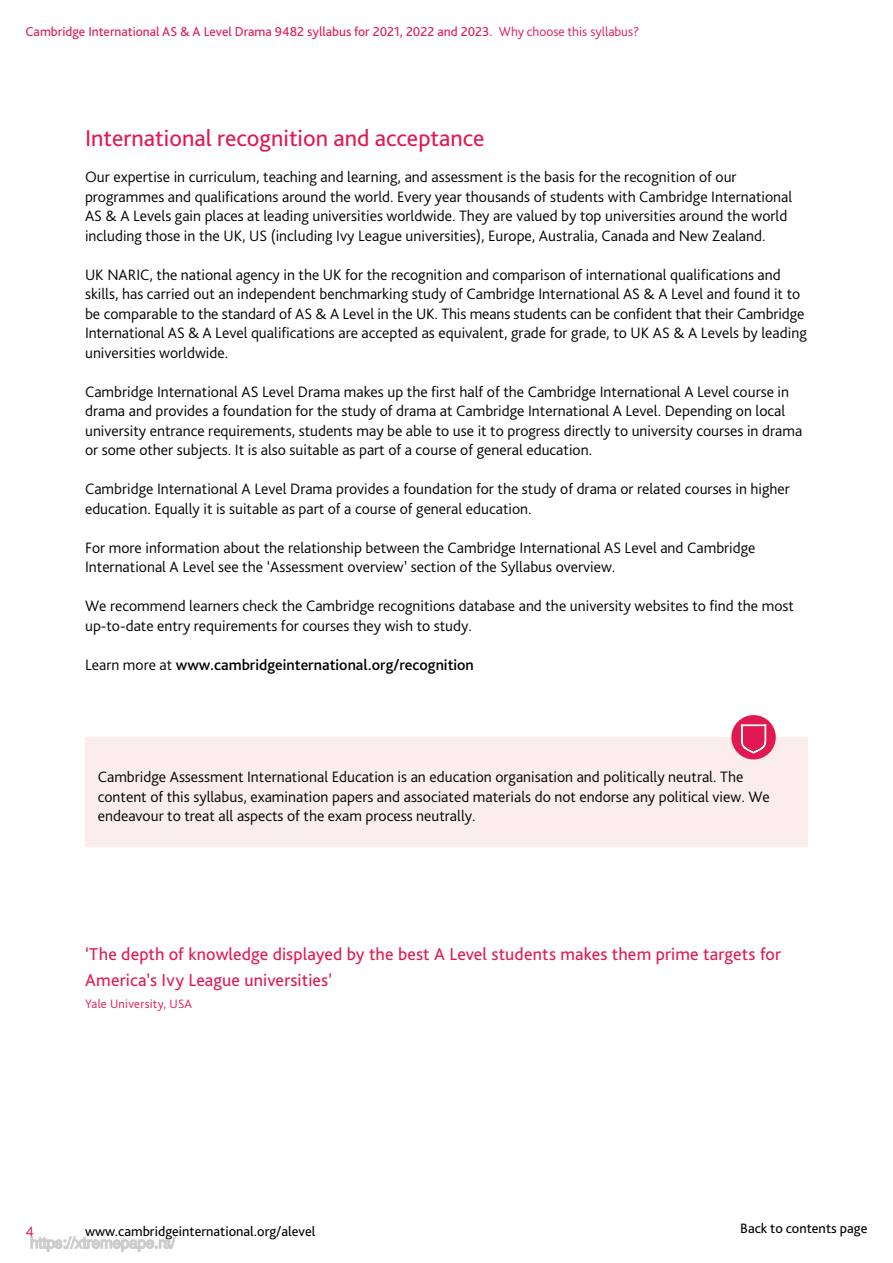
<style>
.page{position:relative;width:893px;height:1263px;background:#fff}
.page>*{position:absolute;margin:0;border:0;box-sizing:border-box;transform-origin:0 0}
.t1{font:24px "Bliss Pro";color:#e11951}
.t2{font:18px/25.5px "Bliss Pro";letter-spacing:.005em;color:#e11951}
.t3{font:300 15.75px/19.5px "Bliss Pro";color:#000}
.t4{font:500 15.75px "Bliss Pro";color:#000}
.t5{font:300 15.75px "Bliss Pro";color:#e11951}
.t6{font:14.25px "Bliss Pro";color:#000}
.t7{font:13.5px "Bliss Pro";color:#e11951}
.t8{font:300 12.75px "Bliss Pro";letter-spacing:.02em;color:#e11951}
.s1{font-weight:300}
</style>
<div class="page">
<div style="left:85px;top:738px;width:723px;height:109px;background:#fceded"></div>
<div style="left:731px;top:715px;width:45px;height:44px;background:#e11951;border-radius:50%"></div>
<svg style="left:741px;top:724px;width:25px;height:30px"></svg>
<svg style="left:30px;top:1236px;width:146px;height:16px"></svg>
<p class="t7" style="left:26px;top:25px;width:615px">Cambridge International AS &amp; A Level Drama 9482 syllabus for 2021, 2022 and 2023. <span class="s1">Why choose this syllabus?</span></p>
<h1 class="t1" style="left:85px;top:127px;width:401px">International recognition and acceptance</h1>
<p class="t3" style="left:85px;top:168px;width:709px">Our expertise in curriculum, teaching and learning, and assessment is the basis for the recognition of our programmes and qualifications around the world. Every year thousands of students with Cambridge International AS &amp; A Levels gain places at leading universities worldwide. They are valued by top universities around the world including those in the UK, US (including Ivy League universities), Europe, Australia, Canada and New Zealand.</p>
<p class="t3" style="left:85px;top:266px;width:723px">UK NARIC, the national agency in the UK for the recognition and comparison of international qualifications and skills, has carried out an independent benchmarking study of Cambridge International AS &amp; A Level and found it to be comparable to the standard of AS &amp; A Level in the UK. This means students can be confident that their Cambridge International AS &amp; A Level qualifications are accepted as equivalent, grade for grade, to UK AS &amp; A Levels by leading universities worldwide.</p>
<p class="t3" style="left:85px;top:383px;width:719px">Cambridge International AS Level Drama makes up the first half of the Cambridge International A Level course in drama and provides a foundation for the study of drama at Cambridge International A Level. Depending on local university entrance requirements, students may be able to use it to progress directly to university courses in drama or some other subjects. It is also suitable as part of a course of general education.</p>
<p class="t3" style="left:85px;top:480px;width:706px">Cambridge International A Level Drama provides a foundation for the study of drama or related courses in higher education. Equally it is suitable as part of a course of general education.</p>
<p class="t3" style="left:85px;top:539px;width:672px">For more information about the relationship between the Cambridge International AS Level and Cambridge<br>International A Level see the ‘Assessment overview’ section of the Syllabus overview.</p>
<p class="t3" style="left:85px;top:597px;width:710px">We recommend learners check the Cambridge recognitions database and the university websites to find the most up-to-date entry requirements for courses they wish to study.</p>
<p class="t4" style="left:85px;top:659px;width:390px"><span class="s1">Learn more at</span> www.cambridgeinternational.org/recognition</p>
<p class="t3" style="left:98px;top:768px;width:674px">Cambridge Assessment International Education is an education organisation and politically neutral. The content of this syllabus, examination papers and associated materials do not endorse any political view. We endeavour to treat all aspects of the exam process neutrally.</p>
<p class="t2" style="left:85px;top:943px;width:698px">‘The depth of knowledge displayed by the best A Level students makes them prime targets for<br>America’s Ivy League universities’</p>
<p class="t8" style="left:85px;top:998px;width:109px">Yale University, USA</p>
<p class="t5" style="left:26px;top:1224px;width:10px">4</p>
<p class="t6" style="left:85px;top:1225px;width:232px">www.cambridgeinternational.org/alevel</p>
<p class="t6" style="left:740px;top:1222px;width:129px">Back to contents page</p>
</div>
